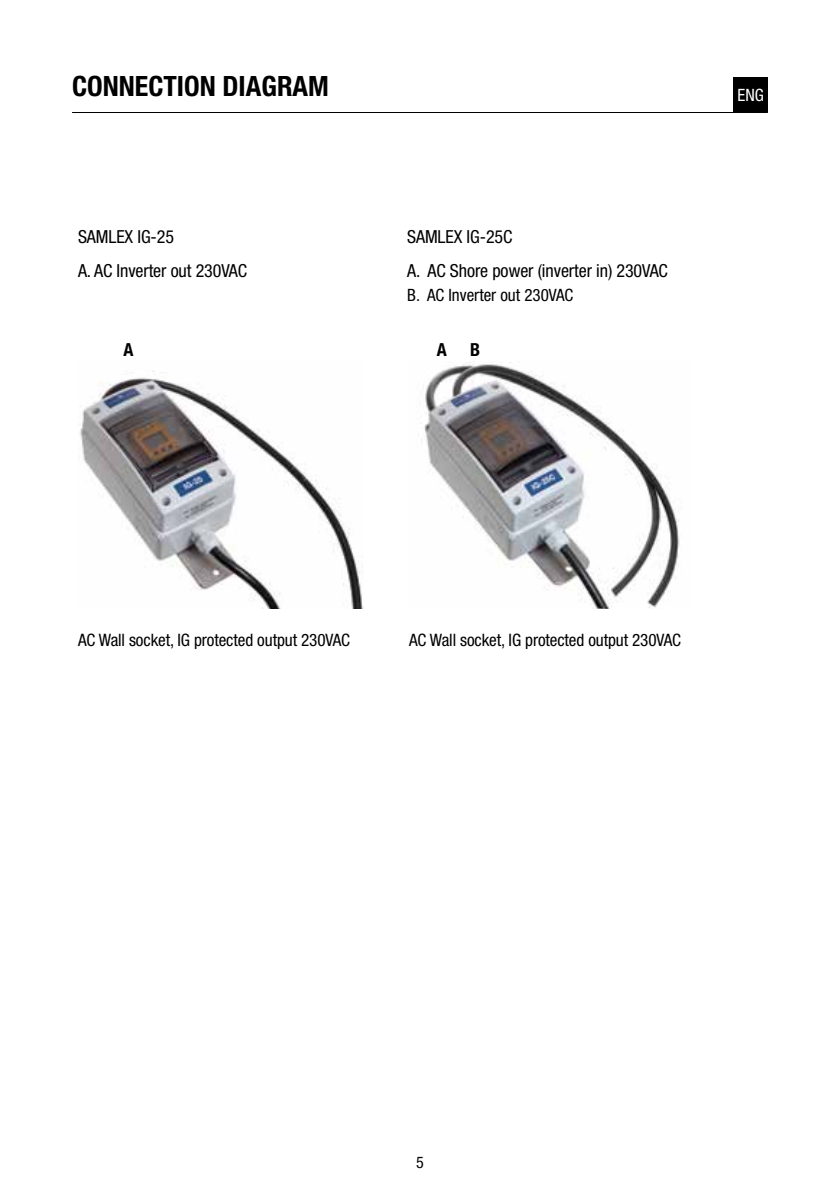
<style>
.page{position:relative;width:840px;height:1191px;background:#fff}
.page>*{position:absolute;margin:0;border:0;box-sizing:border-box;transform-origin:0 0}
.t1{font:700 condensed 28px "Helvetica Neue LT Std";color:#000}
.t2{font:condensed 18px/34px "Helvetica Neue LT Std";letter-spacing:-.005em;color:#000}
.t3{font:700 condensed 18px "Helvetica Neue LT Std";color:#000}
.t4{font:condensed 17.2px "Helvetica Neue LT Std";letter-spacing:-.005em;color:#000}
.t5{font:condensed 17px "Helvetica Neue LT Std";color:#000}
.t6{font:condensed 17px "Helvetica Neue LT Std";color:#fff}
.t7{font:condensed 16px "Helvetica Neue LT Std";color:#000}
</style>
<div class="page">
<hr style="left:72px;top:112px;width:695px;height:1px;background:#000">
<div style="left:733px;top:78px;width:34px;height:34px;background:#000"></div>
<img style="left:80px;top:371px;width:283px;height:237px">
<img style="left:421px;top:362px;width:259px;height:246px">
<h1 class="t1" style="left:72px;top:69px;width:258px">CONNECTION DIAGRAM</h1>
<p class="t2" style="left:78px;top:219px;width:170px">SAMLEX IG-25<br>A. AC Inverter out 230VAC</p>
<p class="t2" style="left:407px;top:219px;width:262px">SAMLEX IG-25C<br>A. AC Shore power (inverter in) 230VAC</p>
<p class="t5" style="left:407px;top:285px;width:168px">B. AC Inverter out 230VAC</p>
<p class="t3" style="left:123px;top:338px;width:12px">A</p>
<p class="t3" style="left:436px;top:338px;width:12px">A</p>
<p class="t3" style="left:470px;top:338px;width:12px">B</p>
<p class="t6" style="left:737px;top:85px;width:28px">ENG</p>
<p class="t4" style="left:78px;top:630px;width:273px">AC Wall socket, IG protected output 230VAC</p>
<p class="t4" style="left:409px;top:630px;width:273px">AC Wall socket, IG protected output 230VAC</p>
<p class="t7" style="left:416px;top:1153px;width:9px">5</p>
</div>
